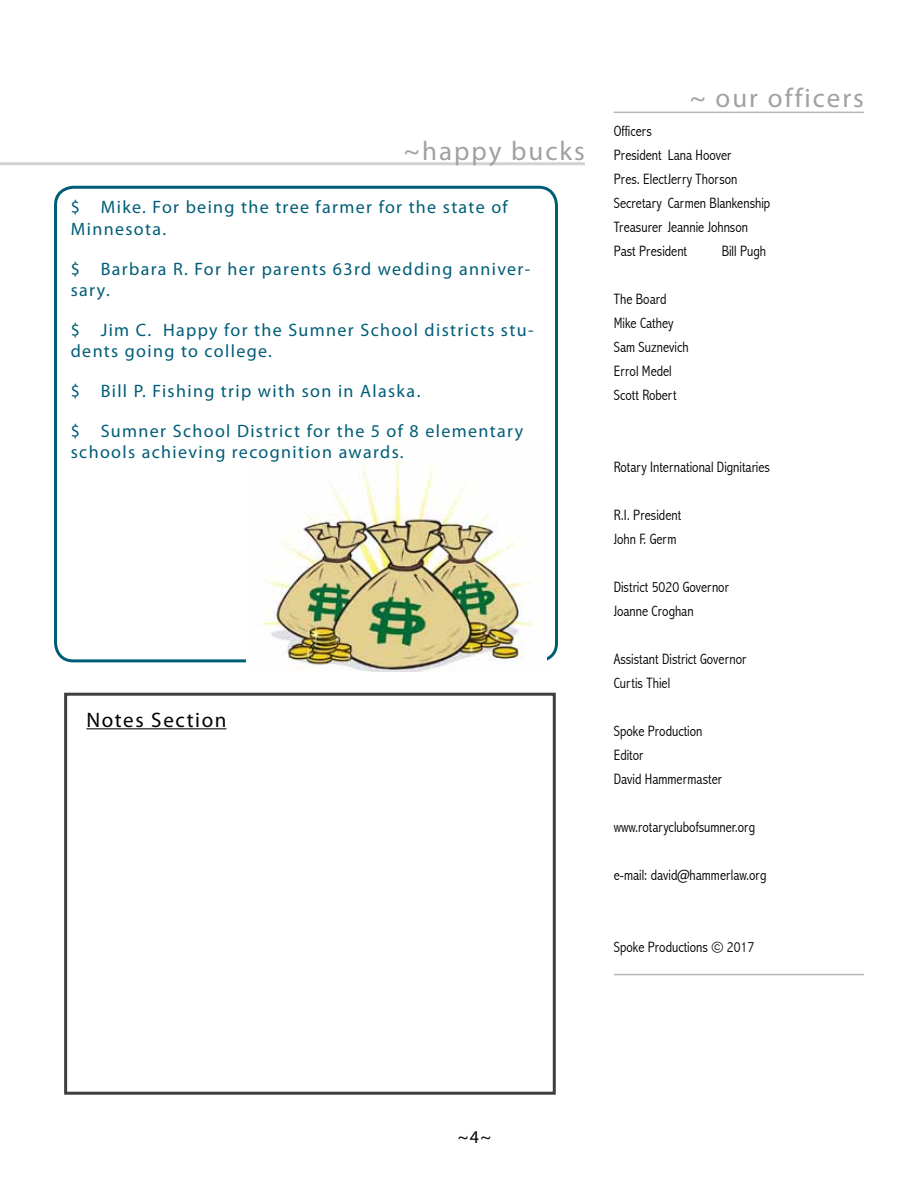
<style>
.page{position:relative;width:918px;height:1188px;background:#fff}
.page>*{position:absolute;margin:0;border:0;box-sizing:border-box;transform-origin:0 0}
.t1{font:27px "Myriad Pro";letter-spacing:.075em;color:#9fa1a4}
.t2{font:21px "Myriad Pro";letter-spacing:.075em;color:#000}
.t3{font:18px/21.6px "Myriad Pro";letter-spacing:.075em;color:#005d77}
.t4{font:18px "Myriad Pro";color:#000}
.t5{font:300 condensed 15px/24px "Abadi";color:#000}
</style>
<div class="page">
<hr style="left:0;top:162px;width:585px;height:3px;background:#d1d3d4">
<hr style="left:614px;top:112px;width:250px;height:1px;background:#9fa1a4">
<hr style="left:614px;top:974px;width:250px;height:1px;background:#9fa1a4">
<div style="left:54px;top:186px;width:504px;height:476px;border:3px solid #005d77;border-radius:18px"></div>
<img style="left:247px;top:461px;width:299px;height:211px">
<hr style="left:86px;top:728px;width:140px;height:1px;background:#000">
<h1 class="t1" style="left:404px;top:134px;width:183px">~happy bucks</h1>
<p class="t3" style="left:71px;top:196px;width:439px">$ Mike. For being the tree farmer for the state of<br>Minnesota.</p>
<p class="t3" style="left:71px;top:257px;width:461px">$ Barbara R. For her parents 63rd wedding anniver&shy;sary.</p>
<p class="t3" style="left:71px;top:319px;width:464px">$ Jim C. Happy for the Sumner School districts stu&shy;dents going to college.</p>
<p class="t3" style="left:71px;top:380px;width:351px">$ Bill P. Fishing trip with son in Alaska.</p>
<p class="t3" style="left:71px;top:419px;width:454px">$ Sumner School District for the 5 of 8 elementary schools achieving recognition awards.</p>
<h2 class="t2" style="left:86px;top:707px;width:142px">Notes Section</h2>
<h1 class="t1" style="left:690px;top:81px;width:176px">~ our officers</h1>
<p class="t5" style="left:614px;top:119px;width:158px">Officers<br>President Lana Hoover<br>Pres. ElectJerry Thorson<br>Secretary Carmen Blankenship<br>Treasurer Jeannie Johnson<br>Past President</p>
<p class="t5" style="left:722px;top:239px;width:46px">Bill Pugh</p>
<p class="t5" style="left:614px;top:287px;width:77px">The Board<br>Mike Cathey<br>Sam Suznevich<br>Errol Medel<br>Scott Robert</p>
<p class="t5" style="left:614px;top:455px;width:158px">Rotary International Dignitaries</p>
<p class="t5" style="left:614px;top:503px;width:69px">R.I. President<br>John F. Germ</p>
<p class="t5" style="left:614px;top:575px;width:117px">District 5020 Governor<br>Joanne Croghan</p>
<p class="t5" style="left:614px;top:647px;width:134px">Assistant District Governor<br>Curtis Thiel</p>
<p class="t5" style="left:614px;top:719px;width:110px">Spoke Production<br>Editor<br>David Hammermaster</p>
<p class="t5" style="left:614px;top:815px;width:143px">www.rotaryclubofsumner.org</p>
<p class="t5" style="left:614px;top:863px;width:154px">e-mail: david@hammerlaw.org</p>
<p class="t5" style="left:614px;top:935px;width:142px">Spoke Productions © 2017</p>
<p class="t4" style="left:458px;top:1126px;width:35px">~4~</p>
</div>
